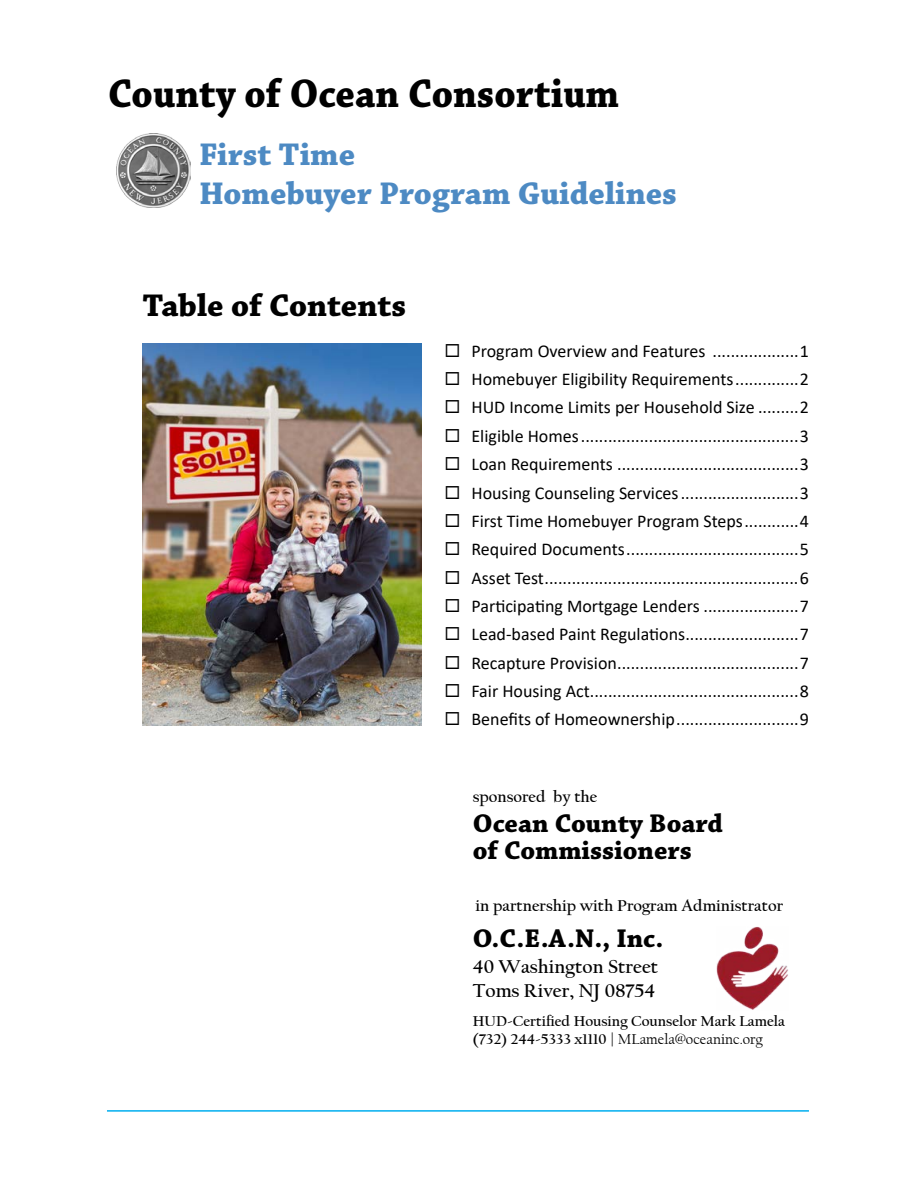
<style>
.page{position:relative;width:918px;height:1188px;background:#fff}
.page>*{position:absolute;margin:0;border:0;box-sizing:border-box;transform-origin:0 0}
.t1{font:700 42px "Chaparral Pro";color:#000;scale:.93 1}
.t2{font:700 33px/39.6px "Chaparral Pro";color:#4d8ac3}
.t3{font:700 33px "Chaparral Pro";color:#000}
.t4{font:700 27px/27px "Chaparral Pro";color:#000}
.t5{font:700 19.5px/23.4px "Californian FB";color:#000}
.t6{font:18px/28.3px "Calibri";color:#000;text-align:justify}
.t7{font:700 16.5px "Californian FB";color:#000}
.t8{font:700 15px/18px "Californian FB";color:#000}
.s1{font-weight:400}
</style>
<div class="page">
<hr style="left:107px;top:1110px;width:702px;height:2px;background:#00aeef">
<img style="left:717px;top:927px;width:71px;height:83px">
<img style="left:116px;top:134px;width:74px;height:73px">
<img style="left:143px;top:343px;width:279px;height:382px">
<h1 class="t1" style="left:108px;top:69px;width:551px">County of Ocean Consortium</h1>
<h2 class="t2" style="left:199px;top:136px;width:479px">First Time<br>Homebuyer Program Guidelines</h2>
<h2 class="t3" style="left:143px;top:286px;width:265px">Table of Contents</h2>
<p class="t6" style="left:471px;top:336px;width:339px">Program Overview and Features ...................1<br>Homebuyer Eligibility Requirements..............2<br>HUD Income Limits per Household Size .........2<br>Eligible Homes................................................3<br>Loan Requirements ........................................3<br>Housing Counseling Services..........................3<br>First Time Homebuyer Program Steps............4<br>Required Documents......................................5<br>Asset Test........................................................6<br>Participating Mortgage Lenders .....................7<br>Lead-based Paint Regulations.........................7<br>Recapture Provision........................................7<br>Fair Housing Act..............................................8<br>Benefits of Homeownership...........................9</p>
<p class="t7" style="left:473px;top:788px;width:126px">sponsored by the</p>
<h3 class="t4" style="left:473px;top:811px;width:251px">Ocean County Board of Commissioners</h3>
<p class="t7" style="left:476px;top:896px;width:309px">in partnership with Program Administrator</p>
<h3 class="t4" style="left:473px;top:926px;width:192px">O.C.E.A.N., Inc.</h3>
<p class="t5" style="left:473px;top:955px;width:187px">40 Washington Street<br>Toms River, NJ 08754</p>
<p class="t8" style="left:473px;top:1012px;width:314px">HUD-Certified Housing Counselor Mark Lamela (732) 244-5333 x1110 | <span class="s1">MLamela@oceaninc.org</span></p>
</div>
